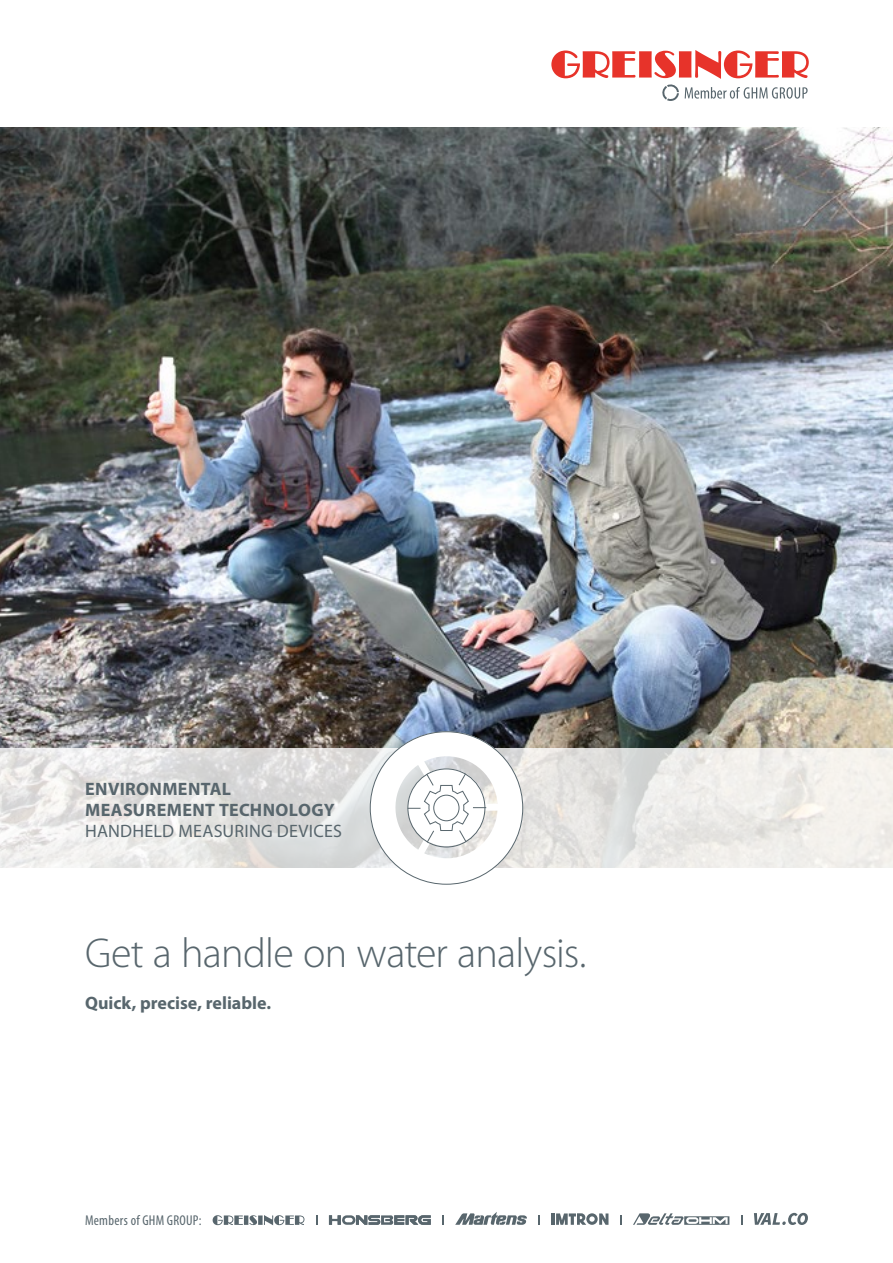
<style>
.page{position:relative;width:893px;height:1263px;background:#fff}
.page>*{position:absolute;margin:0;border:0;box-sizing:border-box;transform-origin:0 0}
.t1{font:300 42px "Myriad Pro";letter-spacing:-.02em;color:#58666d}
.t2{font:700 18px/21px "Myriad Pro";letter-spacing:.015em;color:#58666d}
.t3{font:18px "Myriad Pro";letter-spacing:.015em;color:#58666d}
.t4{font:condensed 14.25px "Myriad Pro";letter-spacing:.02em;color:#58666d}
</style>
<div class="page">
<img style="left:0;top:128px;width:893px;height:620px">
<svg style="left:0;top:748px;width:893px;height:119px"></svg>
<svg style="left:551px;top:50px;width:258px;height:51px"></svg>
<svg style="left:329px;top:1215px;width:102px;height:10px"></svg>
<hr style="left:551px;top:1213px;width:4px;height:12px;background:#58666d">
<svg style="left:556px;top:1213px;width:52px;height:12px"></svg>
<svg style="left:633px;top:1213px;width:96px;height:12px"></svg>
<svg style="left:442px;top:1215px;width:2px;height:10px"></svg>
<svg style="left:538px;top:1215px;width:2px;height:10px"></svg>
<svg style="left:213px;top:1215px;width:91px;height:10px"></svg>
<svg style="left:754px;top:1213px;width:54px;height:12px"></svg>
<svg style="left:455px;top:1212px;width:72px;height:13px"></svg>
<svg style="left:370px;top:731px;width:153px;height:153px"></svg>
<div style="left:433px;top:795px;width:26px;height:26px;border:1px solid #58666d;border-radius:50%"></div>
<p class="t2" style="left:85px;top:778px;width:251px">ENVIRONMENTAL<br>MEASUREMENT TECHNOLOGY</p>
<p class="t3" style="left:85px;top:820px;width:258px">HANDHELD MEASURING DEVICES</p>
<h1 class="t1" style="left:85px;top:928px;width:503px">Get a handle on water analysis.</h1>
<p class="t2" style="left:85px;top:992px;width:188px">Quick, precise, reliable.</p>
<p class="t4" style="left:85px;top:1211px;width:118px">Members of GHM GROUP:</p>
</div>
